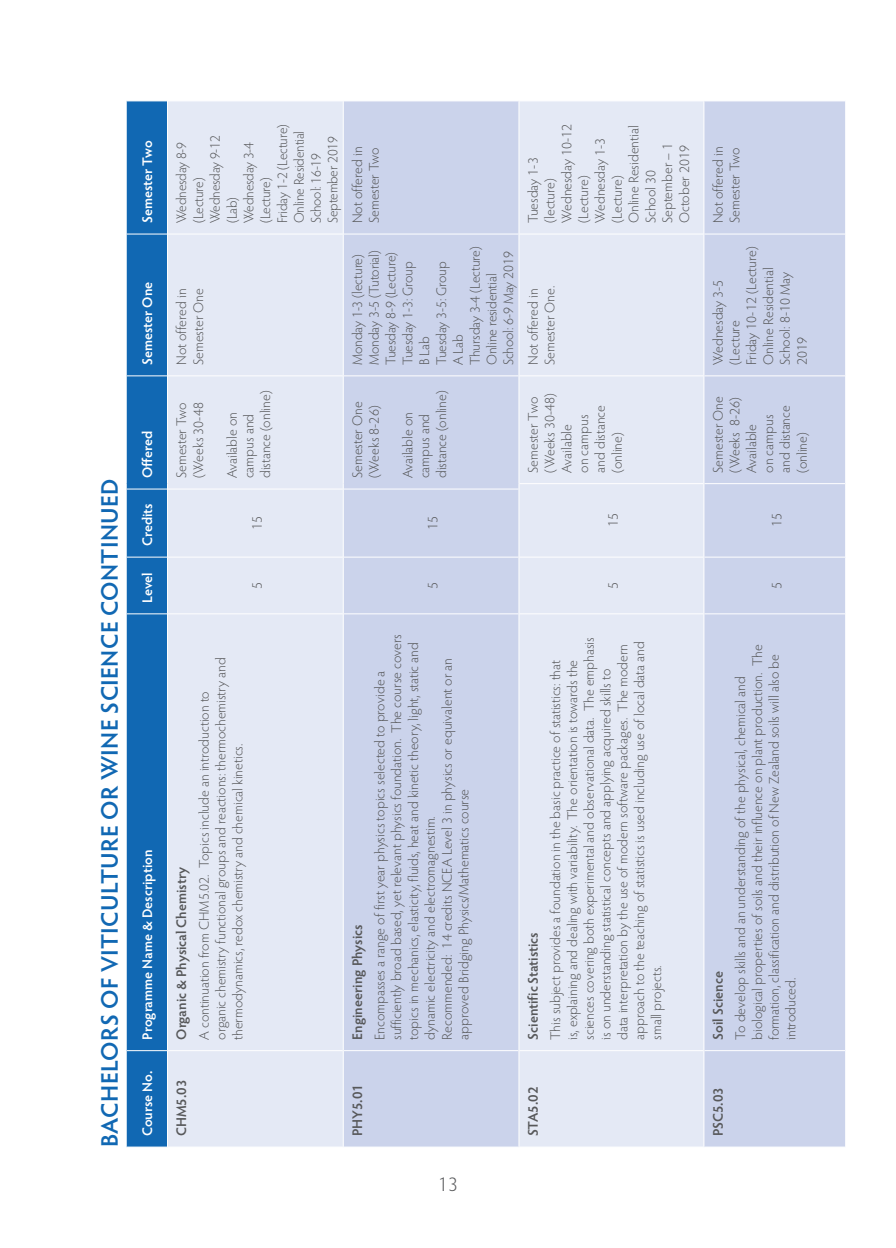
<style>
.page{position:relative;width:896px;height:1248px;background:#fff}
.page>*{position:absolute;margin:0;border:0;box-sizing:border-box;transform-origin:0 0}
.t1{font:600 24px "Hypatia Sans Pro";letter-spacing:.015em;color:#1168b3}
.t2{font:300 20px "Hypatia Sans Pro";color:#57585a}
.t3{font:300 14px/16.8px "Hypatia Sans Pro";color:#57585a}
.t4{font:600 14px "Hypatia Sans Pro";color:#57585a}
.t5{font:600 14px "Hypatia Sans Pro";color:#fff}
</style>
<div class="page">
<div style="left:168px;top:101px;width:175px;height:1045px;background:#e4e9f5"></div>
<svg style="left:344px;top:101px;width:501px;height:1045px;background:#d4dbee"></svg>
<div style="left:126px;top:101px;width:42px;height:1045px;background:#1168b3"></div>
<hr style="left:167px;top:376px;width:1px;height:107px;background:#fff">
<hr style="left:126px;top:234px;width:1px;height:142px;background:#fff">
<hr style="left:127px;top:375px;width:40px;height:1px;background:#fff">
<hr style="left:167px;top:234px;width:1px;height:142px;background:#fff">
<hr style="left:126px;top:100px;width:1px;height:134px;background:#fff">
<hr style="left:127px;top:233px;width:40px;height:1px;background:#fff">
<hr style="left:167px;top:100px;width:1px;height:134px;background:#fff">
<hr style="left:168px;top:1050px;width:175px;height:1px;background:#fff">
<hr style="left:168px;top:613px;width:175px;height:1px;background:#fff">
<hr style="left:168px;top:556px;width:175px;height:1px;background:#fff">
<hr style="left:168px;top:488px;width:175px;height:1px;background:#fff">
<hr style="left:168px;top:375px;width:175px;height:1px;background:#fff">
<hr style="left:168px;top:233px;width:175px;height:1px;background:#fff">
<hr style="left:344px;top:1050px;width:174px;height:1px;background:#fff">
<hr style="left:344px;top:613px;width:174px;height:1px;background:#fff">
<hr style="left:344px;top:556px;width:174px;height:1px;background:#fff">
<hr style="left:344px;top:488px;width:174px;height:1px;background:#fff">
<hr style="left:344px;top:375px;width:174px;height:1px;background:#fff">
<hr style="left:344px;top:233px;width:174px;height:1px;background:#fff">
<hr style="left:704px;top:1050px;width:141px;height:1px;background:#fff">
<hr style="left:704px;top:613px;width:141px;height:1px;background:#fff">
<hr style="left:704px;top:556px;width:141px;height:1px;background:#fff">
<hr style="left:704px;top:483px;width:141px;height:1px;background:#fff">
<hr style="left:704px;top:375px;width:141px;height:1px;background:#fff">
<hr style="left:704px;top:233px;width:141px;height:1px;background:#fff">
<hr style="left:518px;top:1050px;width:1px;height:97px;background:#fff">
<hr style="left:703px;top:1050px;width:1px;height:97px;background:#fff">
<hr style="left:518px;top:613px;width:1px;height:437px;background:#fff">
<hr style="left:519px;top:1050px;width:184px;height:1px;background:#fff">
<hr style="left:703px;top:613px;width:1px;height:437px;background:#fff">
<hr style="left:518px;top:557px;width:1px;height:56px;background:#fff">
<hr style="left:519px;top:613px;width:184px;height:1px;background:#fff">
<hr style="left:703px;top:557px;width:1px;height:56px;background:#fff">
<hr style="left:518px;top:489px;width:1px;height:68px;background:#fff">
<hr style="left:519px;top:556px;width:184px;height:1px;background:#fff">
<hr style="left:703px;top:489px;width:1px;height:68px;background:#fff">
<hr style="left:518px;top:376px;width:1px;height:107px;background:#fff">
<hr style="left:519px;top:483px;width:184px;height:1px;background:#fff">
<hr style="left:703px;top:376px;width:1px;height:107px;background:#fff">
<hr style="left:518px;top:234px;width:1px;height:142px;background:#fff">
<hr style="left:519px;top:375px;width:184px;height:1px;background:#fff">
<hr style="left:703px;top:234px;width:1px;height:142px;background:#fff">
<hr style="left:518px;top:100px;width:1px;height:134px;background:#fff">
<hr style="left:519px;top:233px;width:184px;height:1px;background:#fff">
<hr style="left:703px;top:100px;width:1px;height:134px;background:#fff">
<h1 class="t1" style="left:98px;top:1147px;width:670px;rotate:-90deg">BACHELORS OF VITICULTURE OR WINE SCIENCE CONTINUED</h1>
<p class="t5" style="left:140px;top:223px;width:84px;rotate:-90deg">Semester Two</p>
<p class="t5" style="left:140px;top:365px;width:85px;rotate:-90deg">Semester One</p>
<p class="t5" style="left:140px;top:478px;width:49px;rotate:-90deg">Offered</p>
<p class="t5" style="left:140px;top:546px;width:44px;rotate:-90deg">Credits</p>
<p class="t5" style="left:140px;top:603px;width:32px;rotate:-90deg">Level</p>
<p class="t5" style="left:140px;top:1039px;width:192px;rotate:-90deg">Programme Name &amp; Description</p>
<p class="t5" style="left:140px;top:1136px;width:67px;rotate:-90deg">Course No.</p>
<p class="t3" style="left:175px;top:223px;width:101px;rotate:-90deg">Wednesday 8-9 (Lecture)<br>Wednesday 9-12 (Lab)<br>Wednesday 3-4 (Lecture)<br>Friday 1-2 (Lecture)<br>Online Residential<br>School: 16-19<br>September 2019</p>
<p class="t3" style="left:175px;top:365px;width:78px;rotate:-90deg">Not offered in<br>Semester One</p>
<p class="t3" style="left:175px;top:478px;width:78px;rotate:-90deg">Semester Two (Weeks 30-48</p>
<p class="t3" style="left:225px;top:478px;width:89px;rotate:-90deg">Available on campus and distance (online)</p>
<p class="t3" style="left:350px;top:223px;width:78px;rotate:-90deg">Not offered in<br>Semester Two</p>
<p class="t3" style="left:350px;top:365px;width:120px;rotate:-90deg">Monday 1-3 (lecture)<br>Monday 3-5 (Tutorial)<br>Tuesday 8-9 (Lecture)<br>Tuesday 1-3: Group<br>B Lab<br>Tuesday 3-5: Group<br>A Lab<br>Thursday 3-4 (Lecture)<br>Online residential<br>School: 6-9 May 2019</p>
<p class="t3" style="left:350px;top:478px;width:78px;rotate:-90deg">Semester One (Weeks 8-26)</p>
<p class="t3" style="left:401px;top:478px;width:89px;rotate:-90deg">Available on campus and distance (online)</p>
<p class="t3" style="left:526px;top:223px;width:101px;rotate:-90deg">Tuesday 1-3 (lecture)<br>Wednesday 10-12 (Lecture)<br>Wednesday 1-3 (Lecture)<br>Online Residential<br>School 30<br>September – 1<br>October 2019</p>
<p class="t3" style="left:526px;top:365px;width:81px;rotate:-90deg">Not offered in<br>Semester One.</p>
<p class="t3" style="left:526px;top:473px;width:81px;rotate:-90deg">Semester Two (Weeks 30-48)<br>Available<br>on campus and distance (online)</p>
<p class="t3" style="left:250px;top:530px;width:16px;rotate:-90deg">15</p>
<p class="t3" style="left:426px;top:530px;width:16px;rotate:-90deg">15</p>
<p class="t3" style="left:606px;top:527px;width:16px;rotate:-90deg">15</p>
<p class="t3" style="left:250px;top:589px;width:9px;rotate:-90deg">5</p>
<p class="t4" style="left:175px;top:1039px;width:174px;rotate:-90deg">Organic &amp; Physical Chemistry</p>
<p class="t3" style="left:197px;top:1039px;width:384px;rotate:-90deg">A continuation from CHM5.02. Topics include an introduction to organic chemistry functional groups and reactions: thermochemistry and thermodynamics, redox chemistry and chemical kinetics.</p>
<p class="t4" style="left:175px;top:1136px;width:58px;rotate:-90deg">CHM5.03</p>
<p class="t3" style="left:426px;top:589px;width:9px;rotate:-90deg">5</p>
<p class="t4" style="left:350px;top:1039px;width:117px;rotate:-90deg">Engineering Physics</p>
<p class="t3" style="left:373px;top:1039px;width:407px;rotate:-90deg">Encompasses a range of first year physics topics selected to provide a sufficiently broad based, yet relevant physics foundation. The course covers topics in mechanics, elasticity, fluids, heat and kinetic theory, light, static and dynamic electricity and electromagnestim.<br>Recommended: 14 credits NCEA Level 3 in physics or equivalent or an approved Bridging Physics/Mathematics course</p>
<p class="t4" style="left:350px;top:1136px;width:54px;rotate:-90deg">PHY5.01</p>
<h2 class="t2" style="left:438px;top:1175px;width:22px">13</h2>
<p class="t3" style="left:606px;top:589px;width:9px;rotate:-90deg">5</p>
<p class="t4" style="left:526px;top:1039px;width:109px;rotate:-90deg">Scientific Statistics</p>
<p class="t3" style="left:548px;top:1039px;width:404px;rotate:-90deg">This subject provides a foundation in the basic practice of statistics: that<br>is, explaining and dealing with variability. The orientation is towards the sciences covering both experimental and observational data. The emphasis is on understanding statistical concepts and applying acquired skills to<br>data interpretation by the use of modern software packages. The modern approach to the teaching of statistics is used including use of local data and small projects.</p>
<p class="t4" style="left:526px;top:1136px;width:51px;rotate:-90deg">STA5.02</p>
<p class="t3" style="left:711px;top:223px;width:78px;rotate:-90deg">Not offered in<br>Semester Two</p>
<p class="t3" style="left:711px;top:365px;width:120px;rotate:-90deg">Wednesday 3-5 (Lecture<br>Friday 10-12 (Lecture)<br>Online Residential<br>School: 8-10 May<br>2019</p>
<p class="t3" style="left:711px;top:473px;width:78px;rotate:-90deg">Semester One (Weeks 8-26)<br>Available<br>on campus and distance (online)</p>
<p class="t3" style="left:769px;top:527px;width:16px;rotate:-90deg">15</p>
<p class="t3" style="left:769px;top:589px;width:9px;rotate:-90deg">5</p>
<p class="t4" style="left:711px;top:1039px;width:70px;rotate:-90deg">Soil Science</p>
<p class="t3" style="left:733px;top:1039px;width:397px;rotate:-90deg">To develop skills and an understanding of the physical, chemical and biological properties of soils and their influence on plant production. The formation, classification and distribution of New Zealand soils will also be introduced.</p>
<p class="t4" style="left:711px;top:1136px;width:50px;rotate:-90deg">PSC5.03</p>
</div>
